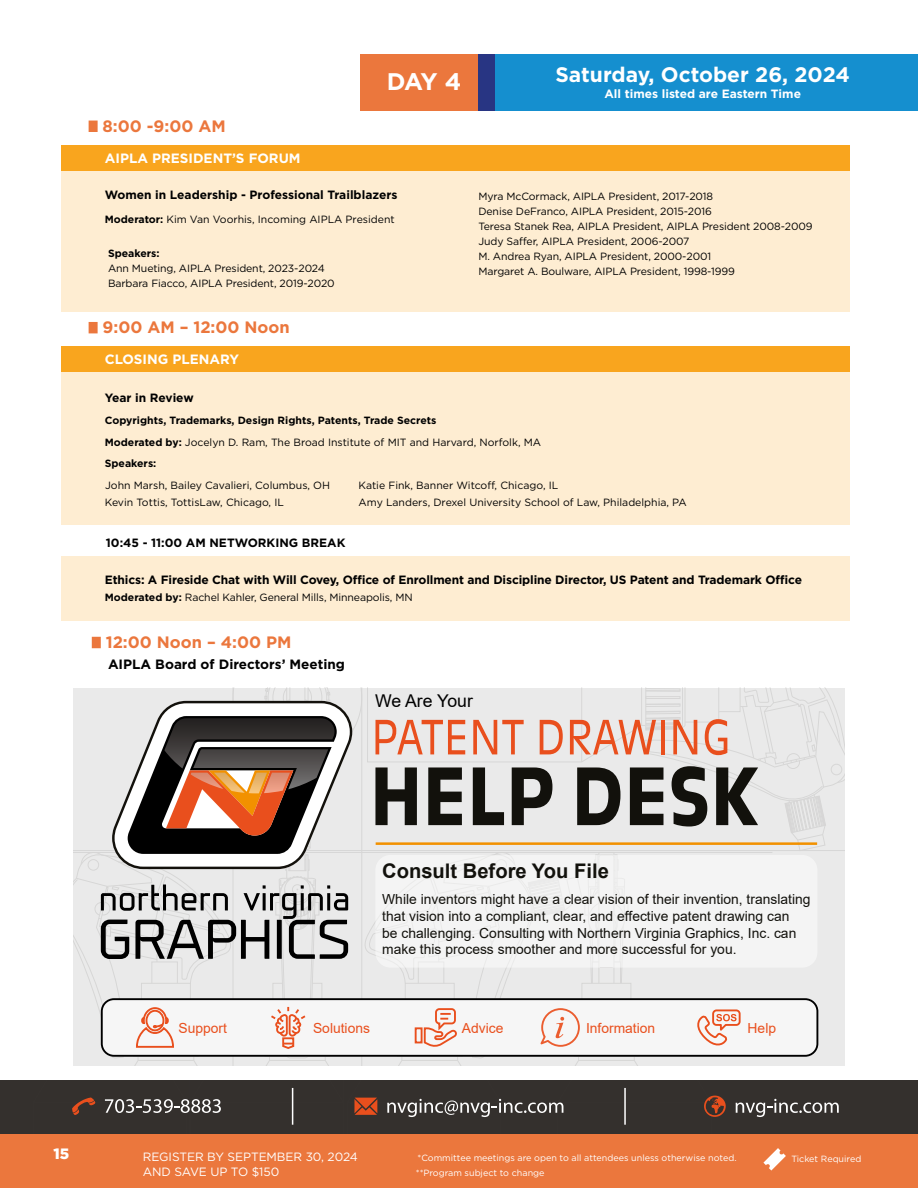
<style>
.page{position:relative;width:918px;height:1188px;background:#fff}
.page>*{position:absolute;margin:0;border:0;box-sizing:border-box;transform-origin:0 0}
.t1{font:700 80.55px "New Nord";color:#12110c;scale:.85 1}
.t2{font:700 24px "Arial";color:#12110c}
.t3{font:700 24px "Gotham";color:#fff}
.t4{font:700 21px "Gotham";color:#fff}
.t5{font:700 20.1px "Arial";color:#12110c}
.t6{font:17.7px "Arial";color:#000}
.t7{font:16.5px "Arial";color:#12110c}
.t8{font:700 16.5px "Gotham";color:#eb773d}
.t9{font:900 15px "Gotham";color:#fff}
.t10{font:13.8px/16.6px "Arial";color:#12110c}
.t11{font:13.8px "Arial";color:#e94f1d}
.t12{font:700 13.5px "Gotham";color:#fff}
.t13{font:700 13.5px "Gotham";color:#000}
.t14{font:700 12px "Gotham";letter-spacing:-.01em;color:#000}
.t15{font:12px/15px "Gotham";letter-spacing:-.005em;color:#fff}
.t16{font:700 12px "Gotham";color:#fff}
.t17{font:10.5px/15px "Gotham";letter-spacing:-.01em;color:#000}
.t18{font:700 10.5px/21.8px "Gotham";color:#000}
.t19{font:9px "Gotham";color:#fff}
.s1{font-weight:700}
.s2{font-weight:400}
</style>
<div class="page">
<div style="left:0;top:1134px;width:918px;height:54px;background:#eb773d"></div>
<svg style="left:763px;top:1148px;width:23px;height:23px"></svg>
<div style="left:361px;top:54px;width:430px;height:57px;background:#eb773d"></div>
<div style="left:488px;top:54px;width:430px;height:57px;background:#158fcf"></div>
<div style="left:478px;top:54px;width:16px;height:57px;background:#283583"></div>
<div style="left:89px;top:322px;width:9px;height:11px;background:#eb773d"></div>
<div style="left:89px;top:121px;width:9px;height:11px;background:#eb773d"></div>
<div style="left:62px;top:370px;width:788px;height:155px;background:#feedd2"></div>
<div style="left:62px;top:146px;width:788px;height:166px;background:#feedd2"></div>
<div style="left:62px;top:556px;width:788px;height:64px;background:#feedd2"></div>
<div style="left:62px;top:346px;width:788px;height:26px;background:#f9a51e"></div>
<div style="left:62px;top:145px;width:788px;height:26px;background:#f9a51e"></div>
<div style="left:92px;top:637px;width:9px;height:11px;background:#eb773d"></div>
<svg style="left:73px;top:688px;width:772px;height:377px"></svg>
<hr style="left:376px;top:842px;width:441px;height:3px;background:#f29100">
<div style="left:0;top:1081px;width:918px;height:53px;background:#34302d"></div>
<svg style="left:736px;top:1099px;width:103px;height:18px"></svg>
<svg style="left:33px;top:1080px;width:693px;height:45px"></svg>
<hr style="left:292px;top:1088px;width:1px;height:37px;background:#fff">
<hr style="left:624px;top:1088px;width:2px;height:37px;background:#fff">
<h3 class="t8" style="left:103px;top:115px;width:125px">8:00 -9:00 AM</h3>
<h2 class="t3" style="left:387px;top:66px;width:76px">DAY 4</h2>
<p class="t12" style="left:105px;top:149px;width:197px">AIPLA PRESIDENT’S FORUM</p>
<p class="t14" style="left:105px;top:187px;width:294px">Women in Leadership - Professional Trailblazers</p>
<p class="t17" style="left:105px;top:211px;width:291px"><span class="s1">Moderator:</span> Kim Van Voorhis, Incoming AIPLA President</p>
<p class="t18" style="left:108px;top:242px;width:53px">Speakers:</p>
<p class="t17" style="left:108px;top:260px;width:228px">Ann Mueting, AIPLA President, 2023-2024<br>Barbara Fiacco, AIPLA President, 2019-2020</p>
<h3 class="t8" style="left:103px;top:317px;width:189px">9:00 AM – 12:00 Noon</h3>
<h3 class="t4" style="left:556px;top:60px;width:296px">Saturday, October 26, 2024</h3>
<p class="t16" style="left:604px;top:86px;width:198px">All times listed are Eastern Time</p>
<p class="t17" style="left:478px;top:188px;width:336px">Myra McCormack, AIPLA President, 2017-2018<br>Denise DeFranco, AIPLA President, 2015-2016<br>Teresa Stanek Rea, AIPLA President, AIPLA President 2008-2009<br>Judy Saffer, AIPLA President, 2006-2007<br>M. Andrea Ryan, AIPLA President, 2000-2001<br>Margaret A. Boulware, AIPLA President, 1998-1999</p>
<p class="t12" style="left:105px;top:351px;width:136px">CLOSING PLENARY</p>
<p class="t14" style="left:105px;top:390px;width:90px">Year in Review</p>
<p class="t18" style="left:105px;top:409px;width:438px">Copyrights, Trademarks, Design Rights, Patents, Trade Secrets<br>Moderated by: <span class="s2">Jocelyn D. Ram, The Broad Institute of MIT and Harvard, Norfolk, MA<br></span>Speakers:</p>
<p class="t17" style="left:105px;top:478px;width:227px">John Marsh, Bailey Cavalieri, Columbus, OH</p>
<p class="t17" style="left:359px;top:478px;width:201px">Katie Fink, Banner Witcoff, Chicago, IL</p>
<p class="t17" style="left:105px;top:494px;width:181px">Kevin Tottis, TottisLaw, Chicago, IL</p>
<p class="t17" style="left:359px;top:494px;width:330px">Amy Landers, Drexel University School of Law, Philadelphia, PA</p>
<p class="t14" style="left:106px;top:535px;width:241px">10:45 - 11:00 AM NETWORKING BREAK</p>
<p class="t14" style="left:105px;top:572px;width:699px">Ethics: A Fireside Chat with Will Covey, Office of Enrollment and Discipline Director, US Patent and Trademark Office</p>
<p class="t17" style="left:105px;top:590px;width:310px"><span class="s1">Moderated by:</span> Rachel Kahler, General Mills, Minneapolis, MN</p>
<h3 class="t8" style="left:106px;top:631px;width:187px">12:00 Noon – 4:00 PM</h3>
<p class="t13" style="left:108px;top:656px;width:239px">AIPLA Board of Directors’ Meeting</p>
<h3 class="t6" style="left:375px;top:689px;width:99px">We Are Your</h3>
<h1 class="t1" style="left:370px;top:746px;width:458px">HELP DESK</h1>
<h2 class="t2" style="left:368px;top:788px;width:271px">Consult Before You File</h2>
<h3 class="t5" style="left:382px;top:857px;width:228px">Consult Before You File</h3>
<h3 class="t7" style="left:368px;top:887px;width:423px">make this process smoother and more successful for you.</h3>
<p class="t10" style="left:382px;top:891px;width:430px">While inventors might have a clear vision of their invention, translating that vision into a compliant, clear, and effective patent drawing can<br>be challenging. Consulting with Northern Virginia Graphics, Inc. can make this process smoother and more successful for you.</p>
<h3 class="t11" style="left:179px;top:1018px;width:50px">Support</h3>
<h3 class="t11" style="left:313px;top:1018px;width:59px">Solutions</h3>
<h3 class="t11" style="left:462px;top:1018px;width:43px">Advice</h3>
<h3 class="t11" style="left:586px;top:1018px;width:71px">Information</h3>
<h3 class="t11" style="left:748px;top:1018px;width:30px">Help</h3>
<h3 class="t9" style="left:54px;top:1143px;width:17px">15</h3>
<p class="t15" style="left:143px;top:1149px;width:217px">REGISTER BY SEPTEMBER 30, 2024<br>AND SAVE UP TO $150</p>
<p class="t19" style="left:418px;top:1152px;width:321px">*Committee meetings are open to all attendees unless otherwise noted.</p>
<p class="t19" style="left:791px;top:1153px;width:71px">Ticket Required</p>
<p class="t19" style="left:416px;top:1167px;width:130px">**Program subject to change</p>
</div>
